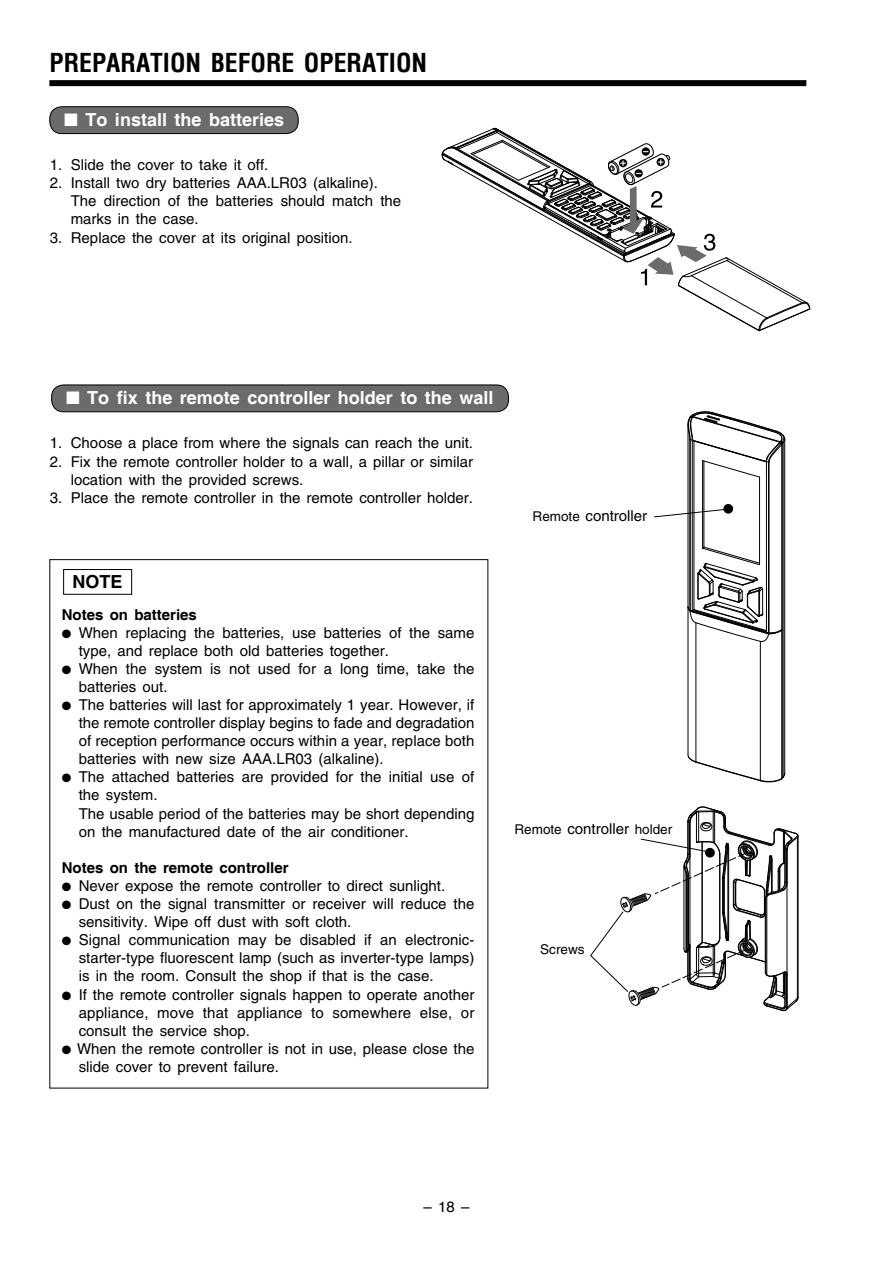
<style>
.page{position:relative;width:893px;height:1263px;background:#fff}
.page>*{position:absolute;margin:0;border:0;box-sizing:border-box;transform-origin:0 0}
.t1{font:700 condensed 25.5px "Helvetica";color:#000}
.t2{font:700 18px "Helvetica";color:#fff}
.t3{font:700 18px "Helvetica";color:#000}
.t4{font:15px/18px "Helvetica";color:#000}
.t5{font:700 15px "Helvetica";color:#000}
.t6{font:15px "Helvetica";color:#000}
.t7{font:13.5px "Helvetica";color:#000}
.s1{font-size:13.5px}
.s2{font-size:15px}
</style>
<div class="page">
<div style="left:49px;top:80px;width:757px;height:6px;background:#000"></div>
<div style="left:50px;top:107px;width:248px;height:27px;background:#6b6b6b;border-radius:12px"></div>
<div style="left:49px;top:106px;width:250px;height:28px;border:1px solid #000;border-radius:12px"></div>
<div style="left:52px;top:385px;width:456px;height:27px;background:#6b6b6b;border-radius:12px"></div>
<div style="left:51px;top:385px;width:458px;height:27px;border:1px solid #000;border-radius:12px"></div>
<svg style="left:49px;top:559px;width:440px;height:530px"></svg>
<svg style="left:441px;top:128px;width:369px;height:204px"></svg>
<hr style="left:782px;top:630px;width:1px;height:148px;background:#000">
<hr style="left:688px;top:607px;width:1px;height:148px;background:#000">
<hr style="left:784px;top:439px;width:1px;height:334px;background:#000">
<hr style="left:760px;top:641px;width:1px;height:139px;background:#000">
<hr style="left:781px;top:630px;width:1px;height:148px;background:#000">
<hr style="left:695px;top:623px;width:1px;height:139px;background:#000">
<hr style="left:783px;top:443px;width:1px;height:334px;background:#000">
<svg style="left:687px;top:754px;width:98px;height:29px"></svg>
<svg style="left:654px;top:411px;width:131px;height:231px"></svg>
<svg style="left:590px;top:806px;width:209px;height:206px"></svg>
<p class="t1" style="left:50px;top:46px;width:379px">PREPARATION BEFORE OPERATION</p>
<p class="t2" style="left:64px;top:109px;width:221px">■ To install the batteries</p>
<p class="t4" style="left:50px;top:157px;width:220px">1. Slide the cover to take it off.</p>
<p class="t4" style="left:71px;top:175px;width:332px;text-indent:-21px">2. Install two dry batteries AAA.LR03 (alkaline).<br>The direction of the batteries should match the marks in the case.</p>
<p class="t4" style="left:50px;top:230px;width:304px">3. Replace the cover at its original position.</p>
<p class="t2" style="left:66px;top:387px;width:429px">■ To x the remote controller holder to the wall</p>
<p class="t4" style="left:50px;top:435px;width:425px">1. Choose a place from where the signals can reach the unit.</p>
<p class="t4" style="left:71px;top:453px;width:404px;text-indent:-21px">2. Fix the remote controller holder to a wall, a pillar or similar location with the provided screws.</p>
<p class="t4" style="left:50px;top:490px;width:425px">3. Place the remote controller in the remote controller holder.</p>
<p class="t3" style="left:72px;top:572px;width:52px">NOTE</p>
<p class="t5" style="left:62px;top:606px;width:137px">Notes on batteries</p>
<p class="t4" style="left:79px;top:625px;width:397px;text-indent:-17px">● When replacing the batteries, use batteries of the same type, and replace both old batteries together.</p>
<p class="t4" style="left:79px;top:661px;width:397px;text-indent:-17px">● When the system is not used for a long time, take the batteries out.</p>
<p class="t4" style="left:79px;top:697px;width:397px;text-align:justify;text-indent:-17px">● The batteries will last for approximately 1 year. However, if the remote controller display begins to fade and degradation of reception performance occurs within a year, replace both batteries with new size AAA.LR03 (alkaline).</p>
<p class="t4" style="left:79px;top:769px;width:397px;text-indent:-17px">● The attached batteries are provided for the initial use of the system.<br>The usable period of the batteries may be short depending on the manufactured date of the air conditioner.</p>
<p class="t5" style="left:62px;top:859px;width:228px">Notes on the remote controller</p>
<p class="t4" style="left:62px;top:878px;width:385px">● Never expose the remote controller to direct sunlight.</p>
<p class="t4" style="left:79px;top:896px;width:397px;text-indent:-17px">● Dust on the signal transmitter or receiver will reduce the sensitivity. Wipe off dust with soft cloth.</p>
<p class="t4" style="left:79px;top:932px;width:397px;text-align:justify;text-indent:-17px">● Signal communication may be disabled if an electronic&shy;starter-type fluorescent lamp (such as inverter-type lamps) is in the room. Consult the shop if that is the case.</p>
<p class="t4" style="left:79px;top:987px;width:397px;text-align:justify;text-indent:-17px">● If the remote controller signals happen to operate another appliance, move that appliance to somewhere else, or consult the service shop.</p>
<p class="t4" style="left:79px;top:1041px;width:397px;text-indent:-17px">● When the remote controller is not in use, please close the slide cover to prevent failure.</p>
<p class="t4" style="left:533px;top:508px;width:116px"><span class="s1">Remote</span> controller</p>
<p class="t7" style="left:514px;top:823px;width:159px">Remote <span class="s2">controller</span> holder</p>
<p class="t7" style="left:540px;top:944px;width:46px">Screws</p>
<p class="t6" style="left:424px;top:1200px;width:47px">– 18 –</p>
</div>
